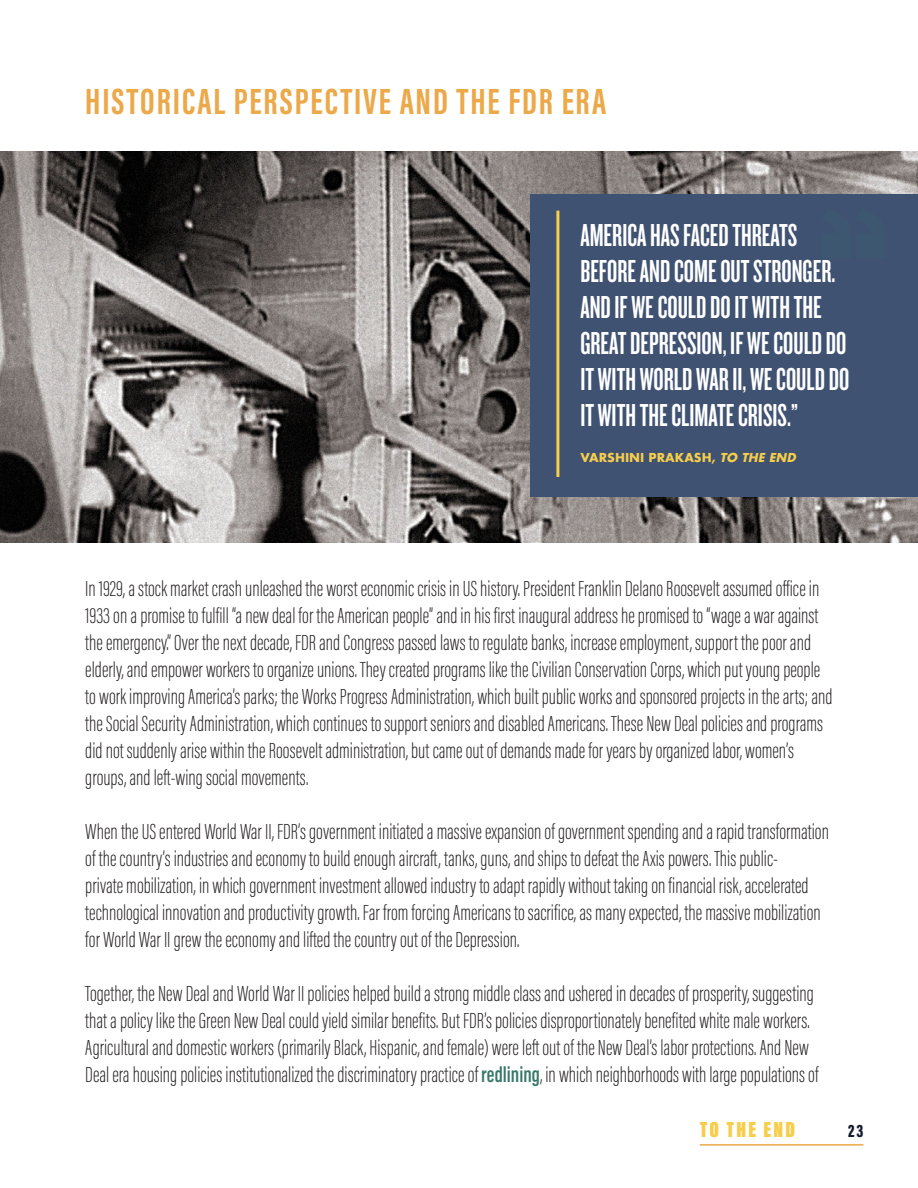
<style>
.page{position:relative;width:918px;height:1188px;background:#fff}
.page>*{position:absolute;margin:0;border:0;box-sizing:border-box;transform-origin:0 0}
.t1{font:700 37.5px "Acumin Pro Extra Cond";letter-spacing:.05em;color:#eca94a}
.Body_copy{font:33px/36px "Knockout 47 Bantamweight";color:#fff}
.t2{font:200 22.5px/27px "Acumin Pro Extra Cond";color:#231f20}
.t3{font:900 22.5px "Acumin Pro Extra Cond";letter-spacing:.1em;color:#f6ce4c}
.t4{font:900 18px "Acumin Pro Extra Cond";color:#131a2c}
.Body_copy-2{font:700 12px "Futura";color:#f6ce4c}
.s1{font-style:italic}
.s2{font-weight:600;color:#377869}
</style>
<div class="page">
<img style="left:0;top:151px;width:918px;height:391px">
<div style="left:530px;top:194px;width:388px;height:303px;background:#405272"></div>
<hr style="left:556px;top:211px;width:3px;height:266px;background:#f6ce4c">
<hr style="left:700px;top:1144px;width:163px;height:2px;background:#eca94a">
<p class="t1" style="left:85px;top:78px;width:522px">HISTORICAL PERSPECTIVE AND THE FDR ERA</p>
<p class="Body_copy" style="left:580px;top:216px;width:270px">AMERICA HAS FACED THREATS<br>BEFORE AND COME OUT STRONGER.<br>AND IF WE COULD DO IT WITH THE<br>GREAT DEPRESSION, IF WE COULD DO<br>IT WITH WORLD WAR II, WE COULD DO<br>IT WITH THE CLIMATE CRISIS.”</p>
<p class="Body_copy-2" style="left:580px;top:449px;width:220px">VARSHINI PRAKASH, <span class="s1">TO THE END</span></p>
<p class="t2" style="left:85px;top:575px;width:749px">In 1929, a stock market crash unleashed the worst economic crisis in US history. President Franklin Delano Roosevelt assumed office in 1933 on a promise to fulfill “a new deal for the American people” and in his first inaugural address he promised to “wage a war against the emergency.” Over the next decade, FDR and Congress passed laws to regulate banks, increase employment, support the poor and elderly, and empower workers to organize unions. They created programs like the Civilian Conservation Corps, which put young people to work improving America’s parks; the Works Progress Administration, which built public works and sponsored projects in the arts; and the Social Security Administration, which continues to support seniors and disabled Americans. These New Deal policies and programs did not suddenly arise within the Roosevelt administration, but came out of demands made for years by organized labor, women’s groups, and left-wing social movements.</p>
<p class="t2" style="left:85px;top:818px;width:745px">When the US entered World War II, FDR’s government initiated a massive expansion of government spending and a rapid transformation of the country’s industries and economy to build enough aircraft, tanks, guns, and ships to defeat the Axis powers. This public-<br>private mobilization, in which government investment allowed industry to adapt rapidly without taking on financial risk, accelerated technological innovation and productivity growth. Far from forcing Americans to sacrifice, as many expected, the massive mobilization for World War II grew the economy and lifted the country out of the Depression.</p>
<p class="t2" style="left:85px;top:980px;width:735px">Together, the New Deal and World War II policies helped build a strong middle class and ushered in decades of prosperity, suggesting that a policy like the Green New Deal could yield similar benefits. But FDR’s policies disproportionately benefited white male workers.<br>Agricultural and domestic workers (primarily Black, Hispanic, and female) were left out of the New Deal’s labor protections. And New Deal era housing policies institutionalized the discriminatory practice of <span class="s2">redlining</span>, in which neighborhoods with large populations of</p>
<p class="t3" style="left:700px;top:1116px;width:97px">TO THE END</p>
<p class="t4" style="left:848px;top:1120px;width:17px">23</p>
</div>
